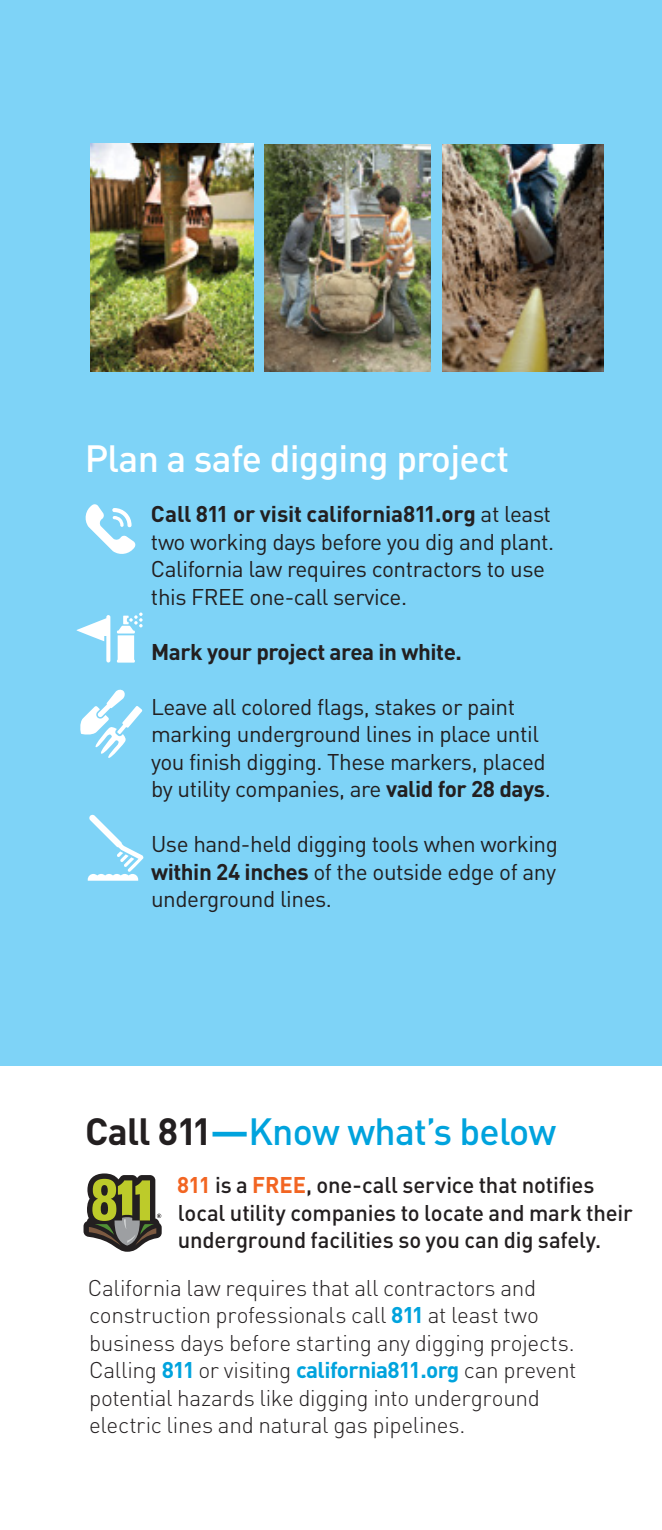
<style>
.page{position:relative;width:662px;height:1530px;background:#fff}
.page>*{position:absolute;margin:0;border:0;box-sizing:border-box;transform-origin:0 0}
.t1{font:500 37.5px "DIN";letter-spacing:-.02em;color:#fff}
.t2{font:500 37.5px "DIN";letter-spacing:-.02em;color:#00a3dd}
.t3{font:22.5px/27.5px "DIN Pro";letter-spacing:-.02em;color:#231f20}
.t4{font:300 22.5px/27.5px "DIN";letter-spacing:-.015em;color:#231f20}
.t5{font:500 22.5px/27.5px "DIN Pro";letter-spacing:-.01em;color:#231f20}
.t6{font:700 22.5px "DIN";letter-spacing:-.02em;color:#231f20}
.s1{font-family:"DIN Pro";font-weight:400}
.s2{font-family:"DIN";font-weight:700}
.s3{font-weight:700;color:#231f20}
.s4{font-weight:700}
.s5{font-weight:700;color:#f26522}
.s6{font-weight:700;color:#00a3dd}
</style>
<div class="page">
<div style="left:0;top:0;width:661px;height:1066px;background:#7ed3f7"></div>
<svg style="left:85px;top:504px;width:51px;height:50px"></svg>
<svg style="left:117px;top:613px;width:25px;height:21px"></svg>
<hr style="left:117px;top:660px;width:18px;height:3px;background:#fff">
<svg style="left:76px;top:615px;width:34px;height:48px"></svg>
<svg style="left:80px;top:689px;width:62px;height:69px"></svg>
<img style="left:265px;top:144px;width:165px;height:228px">
<img style="left:90px;top:144px;width:163px;height:228px">
<img style="left:442px;top:144px;width:161px;height:228px">
<svg style="left:88px;top:815px;width:56px;height:66px"></svg>
<svg style="left:83px;top:1173px;width:79px;height:79px"></svg>
<h1 class="t1" style="left:85px;top:435px;width:426px">Plan a safe digging project</h1>
<p class="t6" style="left:151px;top:499px;width:401px">Call 811 or visit california811.org <span class="s1">at least</span></p>
<p class="t3" style="left:151px;top:525px;width:405px">two working days before you dig and plant.<br>California law requires contractors to use this FREE one-call service.</p>
<p class="t6" style="left:151px;top:637px;width:312px">Mark your project area in white.</p>
<p class="t3" style="left:151px;top:690px;width:401px">Leave all colored flags, stakes or paint marking underground lines in place until you finish digging. These markers, placed by utility companies, are <span class="s2">valid for 28 days</span>.</p>
<p class="t3" style="left:151px;top:828px;width:408px;text-align:justify">Use hand-held digging tools when working <span class="s2">within 24 inches</span> of the outside edge of any underground lines.</p>
<h1 class="t2" style="left:85px;top:1108px;width:472px"><span class="s3">Call 811</span><span class="s4">—</span>Know what’s below</h1>
<p class="t5" style="left:177px;top:1169px;width:457px"><span class="s5">811</span> is a <span class="s5">FREE</span>, one-call service that notifies local utility companies to locate and mark their underground facilities so you can dig safely.</p>
<p class="t4" style="left:88px;top:1274px;width:490px">California law requires that all contractors and construction professionals call <span class="s6">811</span> at least two business days before starting any digging projects.<br>Calling <span class="s6">811</span> or visiting <span class="s6">california811.org</span> can prevent potential hazards like digging into underground electric lines and natural gas pipelines.</p>
</div>
